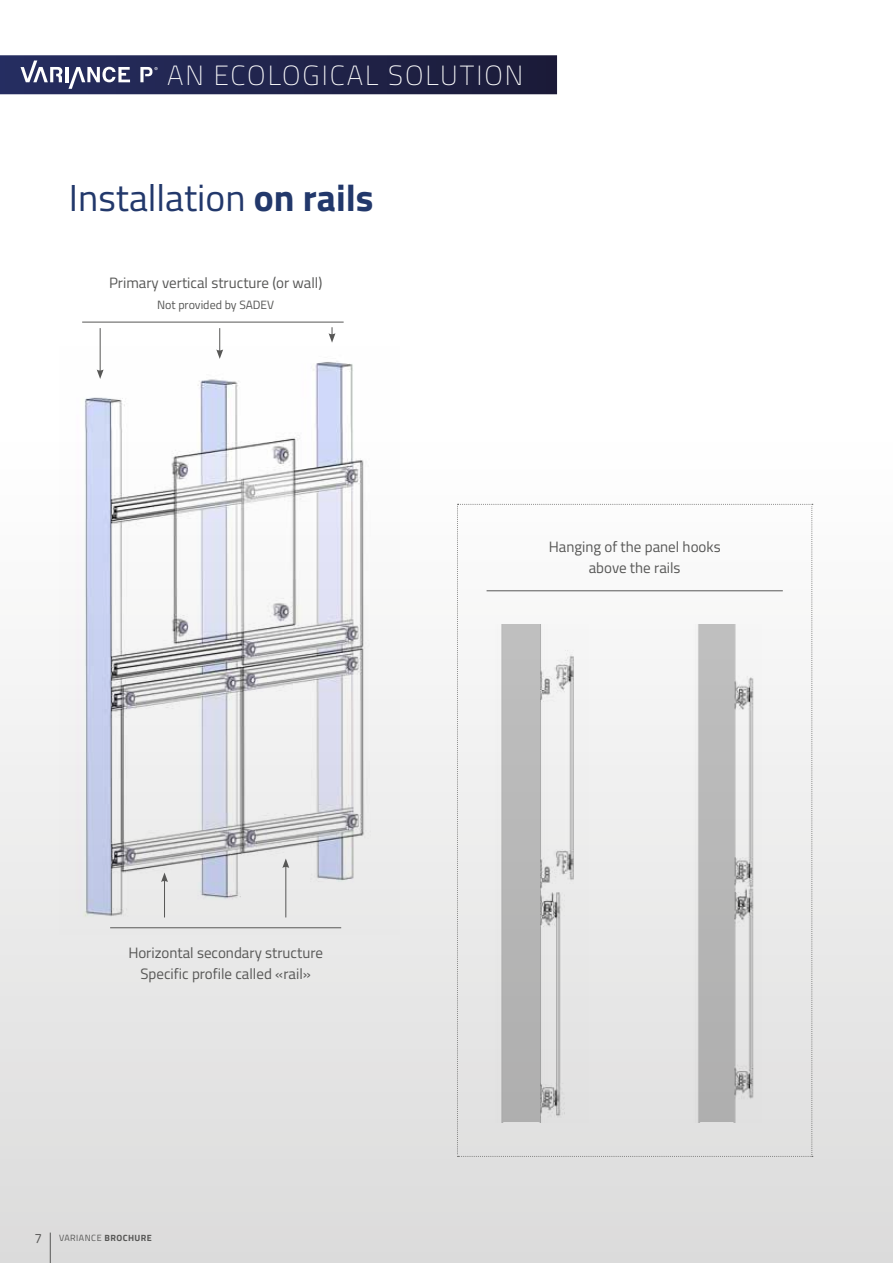
<style>
.page{position:relative;width:893px;height:1263px;background:#fff}
.page>*{position:absolute;margin:0;border:0;box-sizing:border-box;transform-origin:0 0}
.t1{font:37.65px "Titillium Web";color:#22386b}
.t2{font:200 27.75px "Titillium Web";letter-spacing:.07em;color:#fff}
.t3{font:15px/21px "Titillium Web";color:#575756;text-align:center}
.t4{font:13.5px "Titillium Web";color:#575756}
.t5{font:12px "Titillium Web";color:#575756}
.t6{font:9px "Titillium Web";letter-spacing:.05em;color:#575756}
.s1{font-weight:700}
</style>
<div class="page">
<div style="left:0;top:438px;width:893px;height:825px;background:linear-gradient(to bottom,#fff,#dbdbdb)"></div>
<hr style="left:50px;top:1232px;width:1px;height:31px;background:#575756">
<svg style="left:457px;top:504px;width:356px;height:653px"></svg>
<svg style="left:329px;top:327px;width:6px;height:16px"></svg>
<img style="left:60px;top:346px;width:340px;height:588px">
<hr style="left:164px;top:880px;width:1px;height:37px;background:#575756">
<svg style="left:161px;top:872px;width:7px;height:10px"></svg>
<hr style="left:285px;top:865px;width:1px;height:52px;background:#575756">
<svg style="left:282px;top:858px;width:7px;height:10px"></svg>
<svg style="left:216px;top:328px;width:7px;height:31px"></svg>
<hr style="left:100px;top:328px;width:1px;height:44px;background:#575756">
<svg style="left:97px;top:369px;width:7px;height:10px"></svg>
<hr style="left:82px;top:322px;width:262px;height:1px;background:#575756">
<hr style="left:110px;top:927px;width:231px;height:1px;background:#575756">
<div style="left:0;top:55px;width:557px;height:39px;background:linear-gradient(to right,#262e61,#1b1b38)"></div>
<hr style="left:65px;top:67px;width:3px;height:15px;background:#fff">
<svg style="left:68px;top:67px;width:62px;height:22px"></svg>
<svg style="left:21px;top:60px;width:41px;height:22px"></svg>
<svg style="left:140px;top:67px;width:18px;height:15px"></svg>
<h2 class="t2" style="left:167px;top:64px;width:358px">AN ECOLOGICAL SOLUTION</h2>
<h1 class="t1" style="left:69px;top:182px;width:306px">Installation <span class="s1">on rails</span></h1>
<p class="t3" style="left:109px;top:274px;width:215px">Primary vertical structure (or wall)</p>
<p class="t5" style="left:157px;top:300px;width:119px">Not provided by SADEV</p>
<p class="t3" style="left:549px;top:538px;width:174px">Hanging of the panel hooks above the rails</p>
<p class="t3" style="left:128px;top:943px;width:196px">Horizontal secondary structure<br>Specific profile called «rail»</p>
<p class="t4" style="left:34px;top:1232px;width:9px">7</p>
<p class="t6" style="left:59px;top:1234px;width:94px">VARIANCE <span class="s1">BROCHURE</span></p>
</div>
